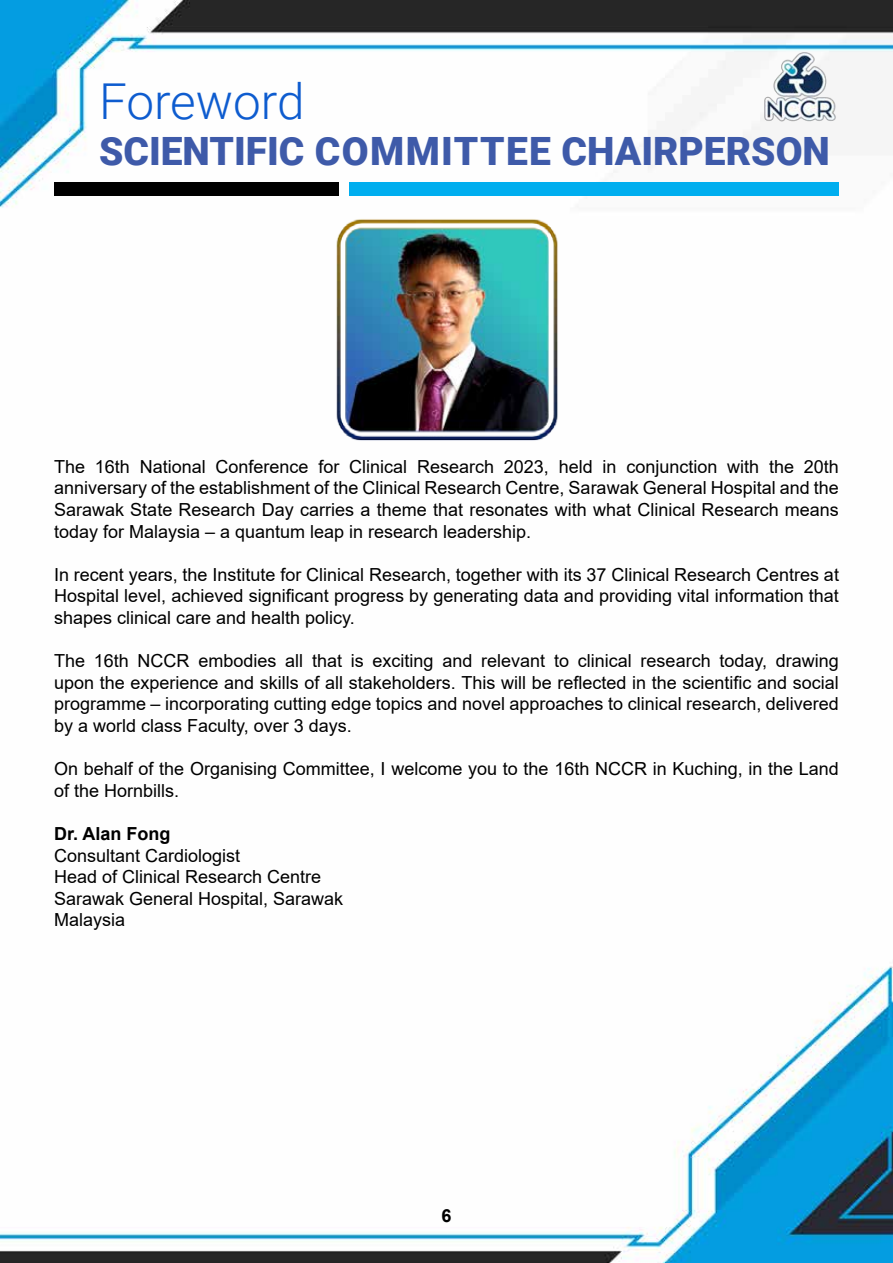
<style>
.page{position:relative;width:893px;height:1263px;background:#fff}
.page>*{position:absolute;margin:0;border:0;box-sizing:border-box;transform-origin:0 0}
.t1{font:300 49.5px "Roboto";color:#0e5ccf}
.t2{font:900 39px "Roboto";color:#3e5aa9}
.t3{font:18px/21.6px "Arial";color:#000;text-align:justify}
.t4{font:700 18px "Arial";color:#000}
</style>
<div class="page">
<img style="left:0;top:0;width:893px;height:1263px">
<div style="left:54px;top:182px;width:284px;height:14px;background:#000"></div>
<div style="left:349px;top:182px;width:490px;height:14px;background:#00aeef"></div>
<img style="left:331px;top:214px;width:231px;height:234px">
<img style="left:758px;top:47px;width:81px;height:80px">
<h1 class="t1" style="left:99px;top:66px;width:207px">Foreword</h1>
<h2 class="t2" style="left:99px;top:124px;width:732px">SCIENTIFIC COMMITTEE CHAIRPERSON</h2>
<p class="t3" style="left:54px;top:455px;width:786px">The 16th National Conference for Clinical Research 2023, held in conjunction with the 20th anniversary of the establishment of the Clinical Research Centre, Sarawak General Hospital and the Sarawak State Research Day carries a theme that resonates with what Clinical Research means today for Malaysia – a quantum leap in research leadership.</p>
<p class="t3" style="left:54px;top:563px;width:786px">In recent years, the Institute for Clinical Research, together with its 37 Clinical Research Centres at Hospital level, achieved significant progress by generating data and providing vital information that shapes clinical care and health policy.</p>
<p class="t3" style="left:54px;top:650px;width:786px">The 16th NCCR embodies all that is exciting and relevant to clinical research today, drawing upon the experience and skills of all stakeholders. This will be reflected in the scientific and social programme – incorporating cutting edge topics and novel approaches to clinical research, delivered by a world class Faculty, over 3 days.</p>
<p class="t3" style="left:54px;top:758px;width:786px">On behalf of the Organising Committee, I welcome you to the 16th NCCR in Kuching, in the Land of the Hornbills.</p>
<p class="t4" style="left:54px;top:821px;width:118px">Dr. Alan Fong</p>
<p class="t3" style="left:54px;top:844px;width:291px;text-align:left">Consultant Cardiologist<br>Head of Clinical Research Centre<br>Sarawak General Hospital, Sarawak<br>Malaysia</p>
<p class="t4" style="left:441px;top:1203px;width:12px">6</p>
</div>
